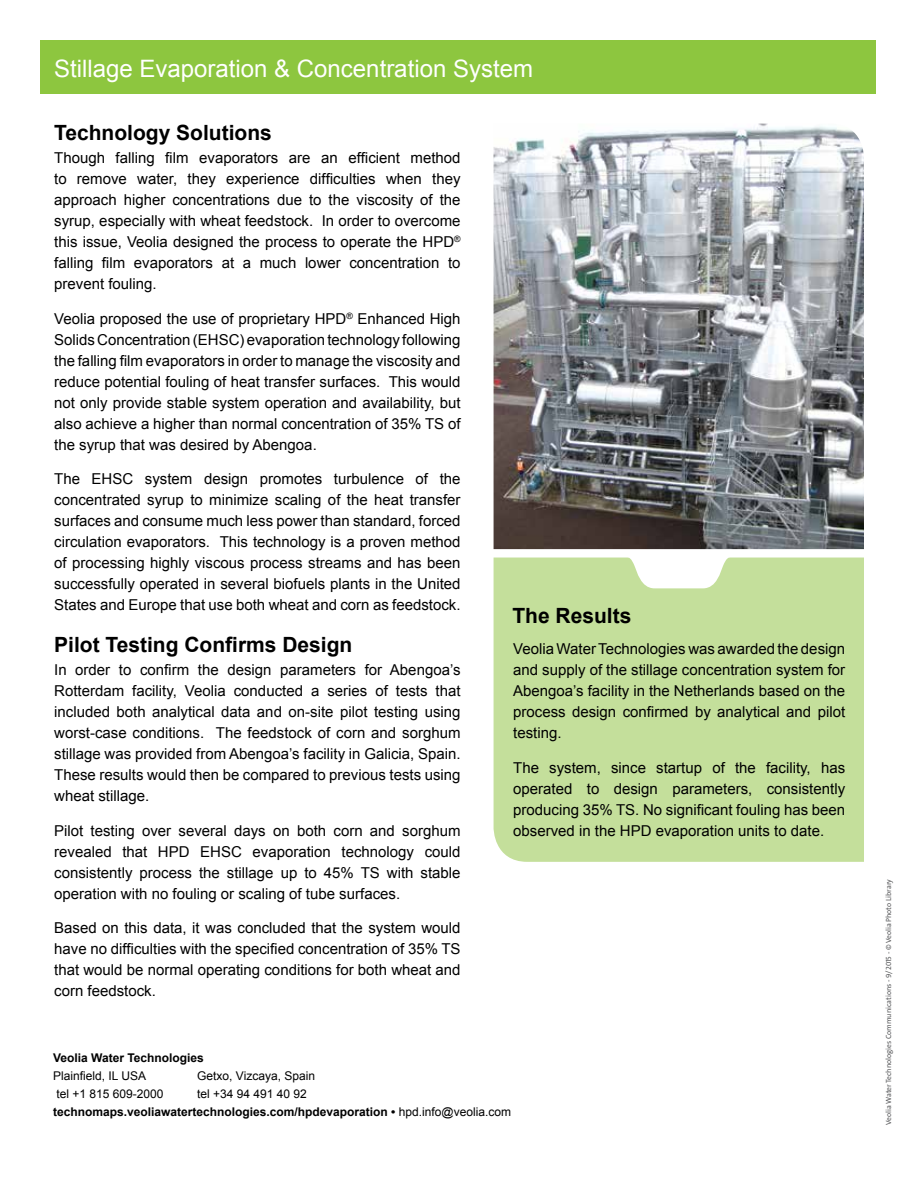
<style>
.page{position:relative;width:918px;height:1188px;background:#fff}
.page>*{position:absolute;margin:0;border:0;box-sizing:border-box;transform-origin:0 0}
.t1{font:24px "Arial";color:#fff}
.t2{font:700 21px "Arial";color:#000}
.t3{font:15px/21px "Arial";color:#000;text-align:justify}
.t4{font:700 12px/18px "Arial";color:#000}
.t5{font:12px "Arial";color:#000}
.t6{font:7.5px "The Sans Veolia W5 Plain";color:#58595b}
.s1{font-weight:400}
</style>
<div class="page">
<div style="left:40px;top:40px;width:836px;height:54px;background:#8dc63f"></div>
<div style="left:494px;top:558px;width:370px;height:304px;background:#c4df9b"></div>
<img style="left:494px;top:124px;width:370px;height:425px">
<svg style="left:625px;top:557px;width:108px;height:31px"></svg>
<h1 class="t1" style="left:54px;top:53px;width:480px">Stillage Evaporation &amp; Concentration System</h1>
<h2 class="t2" style="left:54px;top:119px;width:219px">Technology Solutions</h2>
<p class="t3" style="left:54px;top:148px;width:408px">Though falling film evaporators are an efficient method to remove water, they experience difficulties when they approach higher concentrations due to the viscosity of the syrup, especially with wheat feedstock. In order to overcome this issue, Veolia designed the process to operate the HPD<sup>® </sup>falling film evaporators at a much lower concentration to prevent fouling.</p>
<p class="t3" style="left:54px;top:308px;width:408px">Veolia proposed the use of proprietary HPD<sup>®</sup> Enhanced High Solids Concentration (EHSC) evaporation technology following the falling film evaporators in order to manage the viscosity and reduce potential fouling of heat transfer surfaces. This would not only provide stable system operation and availability, but also achieve a higher than normal concentration of 35% TS of the syrup that was desired by Abengoa.</p>
<p class="t3" style="left:54px;top:469px;width:408px">The EHSC system design promotes turbulence of the concentrated syrup to minimize scaling of the heat transfer surfaces and consume much less power than standard, forced circulation evaporators. This technology is a proven method of processing highly viscous process streams and has been successfully operated in several biofuels plants in the United States and Europe that use both wheat and corn as feedstock.</p>
<h2 class="t2" style="left:54px;top:630px;width:300px">Pilot Testing Confirms Design</h2>
<p class="t3" style="left:54px;top:659px;width:408px">In order to confirm the design parameters for Abengoa’s Rotterdam facility, Veolia conducted a series of tests that included both analytical data and on-site pilot testing using worst-case conditions. The feedstock of corn and sorghum stillage was provided from Abengoa’s facility in Galicia, Spain.<br>These results would then be compared to previous tests using wheat stillage.</p>
<p class="t3" style="left:54px;top:820px;width:408px">Pilot testing over several days on both corn and sorghum revealed that HPD EHSC evaporation technology could consistently process the stillage up to 45% TS with stable operation with no fouling or scaling of tube surfaces.</p>
<p class="t3" style="left:54px;top:917px;width:408px">Based on this data, it was concluded that the system would have no difficulties with the specified concentration of 35% TS that would be normal operating conditions for both wheat and corn feedstock.</p>
<h2 class="t2" style="left:512px;top:602px;width:121px">The Results</h2>
<p class="t3" style="left:513px;top:639px;width:333px">Veolia Water Technologies was awarded the design and supply of the stillage concentration system for Abengoa’s facility in the Netherlands based on the process design confirmed by analytical and pilot testing.</p>
<p class="t3" style="left:513px;top:757px;width:333px">The system, since startup of the facility, has operated to design parameters, consistently producing 35% TS. No significant fouling has been observed in the HPD evaporation units to date.</p>
<p class="t4" style="left:53px;top:1049px;width:152px">Veolia Water Technologies</p>
<p class="t5" style="left:53px;top:1068px;width:94px">Plainfield, IL USA</p>
<p class="t5" style="left:197px;top:1068px;width:119px">Getxo, Vizcaya, Spain</p>
<p class="t5" style="left:57px;top:1086px;width:109px">tel +1 815 609-2000</p>
<p class="t4" style="left:53px;top:1085px;width:459px;text-indent:144px"><span class="s1">tel +34 94 491 40 92 </span>technomaps.veoliawatertechnologies.com/hpdevaporation • <span class="s1">hpd.info@veolia.com</span></p>
<p class="t6" style="left:884px;top:1125px;width:248px;rotate:-90deg">Veolia Water Technologies Communications - 9/2015 - © Veolia Photo Library</p>
</div>
